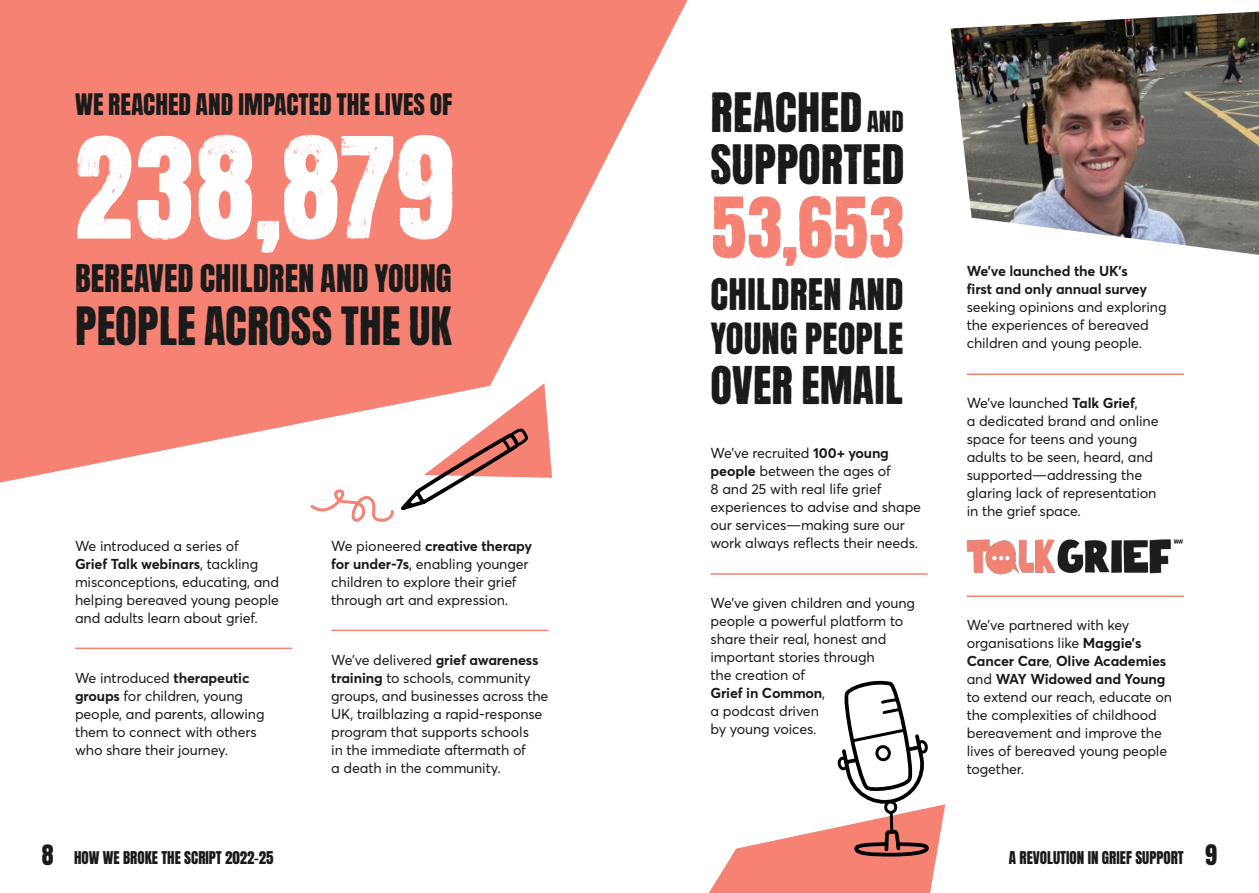
<style>
.page{position:relative;width:1259px;height:893px;background:#fff}
.page>*{position:absolute;margin:0;border:0;box-sizing:border-box;transform-origin:0 0}
.t1{font:119.4px "WWANTON";color:#fff}
.t2{font:71.1px "WWANTON";color:#f58273}
.t3{font:46.35px "WWANTON";color:#1a1a1a}
.t4{font:46.2px "WWANTON";color:#1a1a1a}
.t5{font:45px "WWANTON";color:#1a1a1a}
.t6{font:44.25px "WWANTON";color:#1a1a1a}
.t7{font:37.05px "WWANTON";color:#1a1a1a}
.t8{font:36.6px "WWANTON";color:#1a1a1a}
.t9{font:32.4px "WWANTON";color:#1a1a1a}
.t10{font:25.2px "WWANTON";color:#1a1a1a}
.t11{font:24.75px "WWANTON";color:#1a1a1a}
.t12{font:15px "Anton";color:#1a1a1a}
.t13{font:14.25px/18px "Averta Std";letter-spacing:-.01em;color:#1a1a1a}
.t14{font:700 14.25px/18px "Averta Std";letter-spacing:-.01em;color:#1a1a1a}
.s1{font-weight:700}
.s2{font-size:24px}
</style>
<div class="page">
<hr style="left:966px;top:373px;width:218px;height:2px;background:#f58273">
<hr style="left:966px;top:595px;width:218px;height:2px;background:#f58273">
<svg style="left:0;top:0;width:688px;height:483px;fill:#f58273"></svg>
<img style="left:966px;top:539px;width:217px;height:36px">
<img style="left:950px;top:12px;width:309px;height:243px">
<svg style="left:709px;top:680px;width:236px;height:213px"></svg>
<hr style="left:75px;top:648px;width:217px;height:1px;background:#f58273">
<hr style="left:331px;top:630px;width:217px;height:1px;background:#f58273">
<hr style="left:710px;top:573px;width:217px;height:2px;background:#f58273">
<svg style="left:308px;top:383px;width:244px;height:139px"></svg>
<h3 class="t10" style="left:75px;top:91px;width:59px">WE REACHED</h3>
<h3 class="t10" style="left:196px;top:91px;width:80px">AND IMPACTED</h3>
<h3 class="t10" style="left:336px;top:91px;width:49px">THE LIVES</h3>
<h3 class="t10" style="left:430px;top:91px;width:12px">OF</h3>
<h3 class="t4" style="left:710px;top:87px;width:45px">REACHED</h3>
<h3 class="t11" style="left:867px;top:108px;width:13px">AND</h3>
<h3 class="t3" style="left:710px;top:140px;width:23px">SUPPORTED</h3>
<h1 class="t1" style="left:75px;top:124px;width:383px">238,879</h1>
<h3 class="t9" style="left:75px;top:261px;width:16px">BEREAVED</h3>
<h3 class="t9" style="left:200px;top:261px;width:16px">CHILDREN</h3>
<h3 class="t9" style="left:320px;top:261px;width:71px">AND YOUNG</h3>
<h2 class="t2" style="left:710px;top:190px;width:195px">53,653</h2>
<h3 class="t7" style="left:710px;top:274px;width:18px">CHILDREN</h3>
<h3 class="t7" style="left:848px;top:274px;width:19px">AND</h3>
<h3 class="t8" style="left:710px;top:319px;width:19px">YOUNG</h3>
<h3 class="t8" style="left:805px;top:319px;width:18px">PEOPLE</h3>
<h3 class="t6" style="left:710px;top:362px;width:21px">OVER</h3>
<h3 class="t6" style="left:801px;top:362px;width:69px">EMAIL</h3>
<h3 class="t5" style="left:75px;top:302px;width:21px">PEOPLE</h3>
<h3 class="t5" style="left:204px;top:302px;width:23px">ACROSS</h3>
<h3 class="t5" style="left:341px;top:302px;width:113px">THE UK</h3>
<p class="t13" style="left:75px;top:536px;width:206px">We introduced a series of<br><span class="s1">Grief Talk webinars</span>, tackling misconceptions, educating, and helping bereaved young people and adults learn about grief.</p>
<p class="t13" style="left:75px;top:668px;width:191px">We introduced <span class="s1">therapeutic groups</span> for children, young people, and parents, allowing them to connect with others who share their journey.</p>
<p class="t13" style="left:331px;top:536px;width:202px">We pioneered <span class="s1">creative therapy for under-7s</span>, enabling younger children to explore their grief through art and expression.</p>
<p class="t13" style="left:331px;top:650px;width:219px">We’ve delivered <span class="s1">grief awareness training</span> to schools, community groups, and businesses across the<br>UK, trailblazing a rapid-response program that supports schools<br>in the immediate aftermath of<br>a death in the community.</p>
<p class="t13" style="left:710px;top:444px;width:212px">We’ve recruited <span class="s1">100+ young people</span> between the ages of<br>8 and 25 with real life grief experiences to advise and shape our services—making sure our work always reflects their needs.</p>
<p class="t13" style="left:710px;top:594px;width:206px">We’ve given children and young people a powerful platform to share their real, honest and important stories through<br>the creation of<br><span class="s1">Grief in Common</span>,<br>a podcast driven<br>by young voices.</p>
<p class="t14" style="left:966px;top:262px;width:182px">We’ve launched the UK’s first and only annual survey</p>
<p class="t13" style="left:966px;top:298px;width:201px">seeking opinions and exploring the experiences of bereaved children and young people.</p>
<p class="t13" style="left:966px;top:394px;width:193px">We’ve launched <span class="s1">Talk Grief</span>,<br>a dedicated brand and online space for teens and young adults to be seen, heard, and supported—addressing the glaring lack of representation in the grief space.</p>
<p class="t13" style="left:966px;top:616px;width:207px">We’ve partnered with key organisations like <span class="s1">Maggie’s<br>Cancer Care</span>, <span class="s1">Olive Academies </span>and <span class="s1">WAY Widowed and Young </span>to extend our reach, educate on the complexities of childhood bereavement and improve the lives of bereaved young people together.</p>
<p class="t12" style="left:42px;top:850px;width:233px"><span class="s2">8</span> HOW WE BROKE THE SCRIPT 2022-25</p>
<p class="t12" style="left:1009px;top:850px;width:210px">A REVOLUTION IN GRIEF SUPPORT <span class="s2">9</span></p>
</div>
